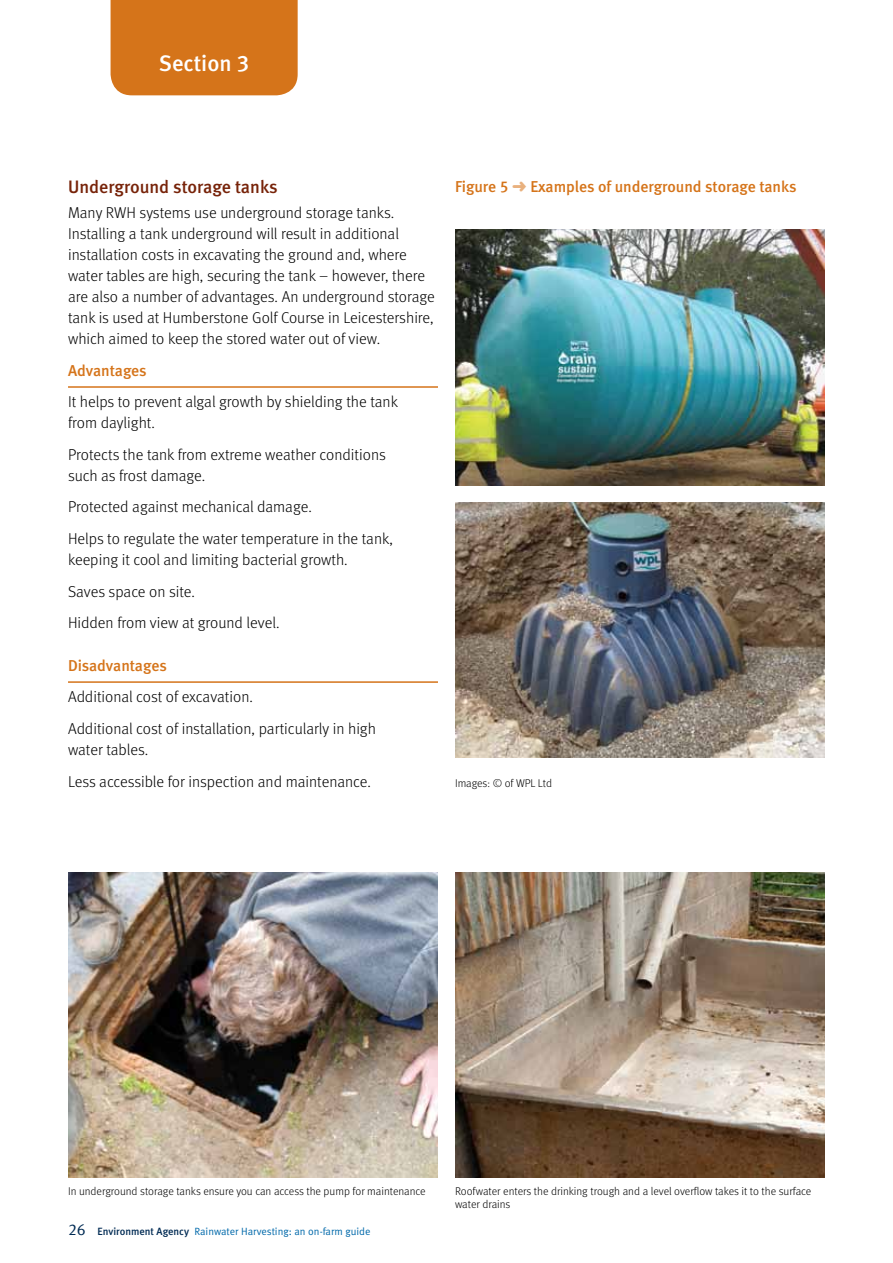
<style>
.page{position:relative;width:893px;height:1263px;background:#fff}
.page>*{position:absolute;margin:0;border:0;box-sizing:border-box;transform-origin:0 0}
.t1{font:500 22.5px "EA Meta";color:#fff}
.t2{font:500 18px "EA Meta";color:#772309}
.t3{font:300 15.75px/21px "EA Meta";color:#000}
.t4{font:500 15.75px "EA Meta";color:#d5741a}
.t5{font:300 11.25px/13.5px "EA Meta";color:#000}
.t6{font:10.5px "EA Meta Normal";color:#0069aa}
.s1{color:#e9b17e}
.s2{font-size:15.75px;color:#002b54}
.s3{font-family:"EA Meta";font-weight:500;color:#002b54}
</style>
<div class="page">
<div style="left:111px;top:0;width:187px;height:95px;background:#d5741a"></div>
<img style="left:68px;top:872px;width:370px;height:306px">
<hr style="left:68px;top:386px;width:370px;height:2px;background:#d5741a">
<hr style="left:68px;top:681px;width:370px;height:2px;background:#d5741a">
<img style="left:455px;top:872px;width:370px;height:306px">
<img style="left:455px;top:502px;width:370px;height:255px">
<img style="left:455px;top:230px;width:370px;height:255px">
<h1 class="t1" style="left:159px;top:50px;width:92px">Section 3</h1>
<p class="t2" style="left:68px;top:176px;width:211px">Underground storage tanks</p>
<p class="t4" style="left:455px;top:177px;width:343px">Figure 5 <span class="s1">➜</span> Examples of underground storage tanks</p>
<p class="t3" style="left:68px;top:202px;width:368px">Many RWH systems use underground storage tanks.<br>Installing a tank underground will result in additional installation costs in excavating the ground and, where water tables are high, securing the tank – however, there are also a number of advantages. An underground storage tank is used at Humberstone Golf Course in Leicestershire, which aimed to keep the stored water out of view.</p>
<p class="t4" style="left:68px;top:361px;width:80px">Advantages</p>
<p class="t3" style="left:68px;top:391px;width:332px">It helps to prevent algal growth by shielding the tank from daylight.</p>
<p class="t3" style="left:68px;top:444px;width:319px">Protects the tank from extreme weather conditions such as frost damage.</p>
<p class="t3" style="left:68px;top:491px;width:326px;line-height:31.7px">Protected against mechanical damage.<br>Helps to regulate the water temperature in the tank,</p>
<p class="t3" style="left:68px;top:544px;width:281px;line-height:31.7px">keeping it cool and limiting bacterial growth.<br>Saves space on site.<br>Hidden from view at ground level.</p>
<p class="t4" style="left:68px;top:656px;width:100px">Disadvantages</p>
<p class="t3" style="left:68px;top:681px;width:309px;line-height:31.7px">Additional cost of excavation.<br>Additional cost of installation, particularly in high</p>
<p class="t3" style="left:68px;top:733px;width:304px;line-height:31.7px">water tables.<br>Less accessible for inspection and maintenance.</p>
<p class="t5" style="left:455px;top:776px;width:99px">Images: © of WPL Ltd</p>
<p class="t5" style="left:68px;top:1184px;width:359px">In underground storage tanks ensure you can access the pump for maintenance</p>
<p class="t6" style="left:68px;top:1225px;width:304px"><span class="s2">26</span> <span class="s3">Environment Agency</span> Rainwater Harvesting: an on-farm guide</p>
<p class="t5" style="left:455px;top:1184px;width:358px">Roofwater enters the drinking trough and a level overflow takes it to the surface water drains</p>
</div>
